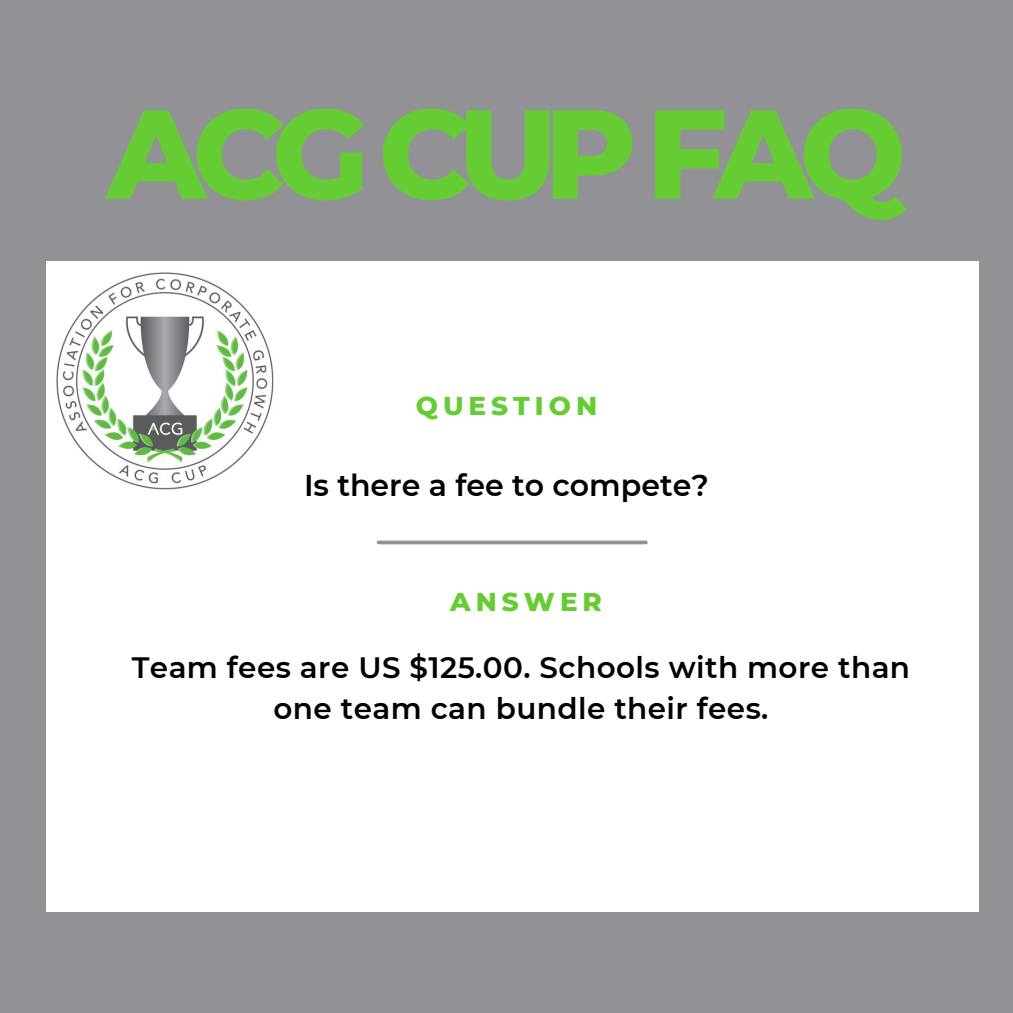
<style>
.page{position:relative;width:1013px;height:1013px;background:#fff}
.page>*{position:absolute;margin:0;border:0;box-sizing:border-box;transform-origin:0 0}
.t1{font:800 126.25px "Montserrat";letter-spacing:-.11em;color:#6c3}
.t2{font:600 30px "Montserrat";color:#000}
.t3{font:600 29.38px/40.2px "Montserrat";letter-spacing:.015em;color:#000;text-align:center}
.t4{font:800 26.25px "Montserrat";letter-spacing:.19em;color:#6c3}
</style>
<div class="page">
<div style="left:0;top:0;width:1012px;height:1012px;background:#929296"></div>
<div style="left:46px;top:261px;width:932px;height:650px;background:#fff"></div>
<svg style="left:378px;top:540px;width:268px;height:4px"></svg>
<img style="left:56px;top:272px;width:218px;height:218px">
<p class="t1" style="left:107px;top:76px;width:801px">ACG CUP FAQ</p>
<p class="t4" style="left:416px;top:389px;width:183px">QUESTION</p>
<p class="t2" style="left:304px;top:467px;width:406px">Is there a fee to compete?</p>
<p class="t4" style="left:450px;top:586px;width:153px">ANSWER</p>
<p class="t3" style="left:132px;top:647px;width:779px">Team fees are US $125.00. Schools with more than one team can bundle their fees.</p>
</div>
